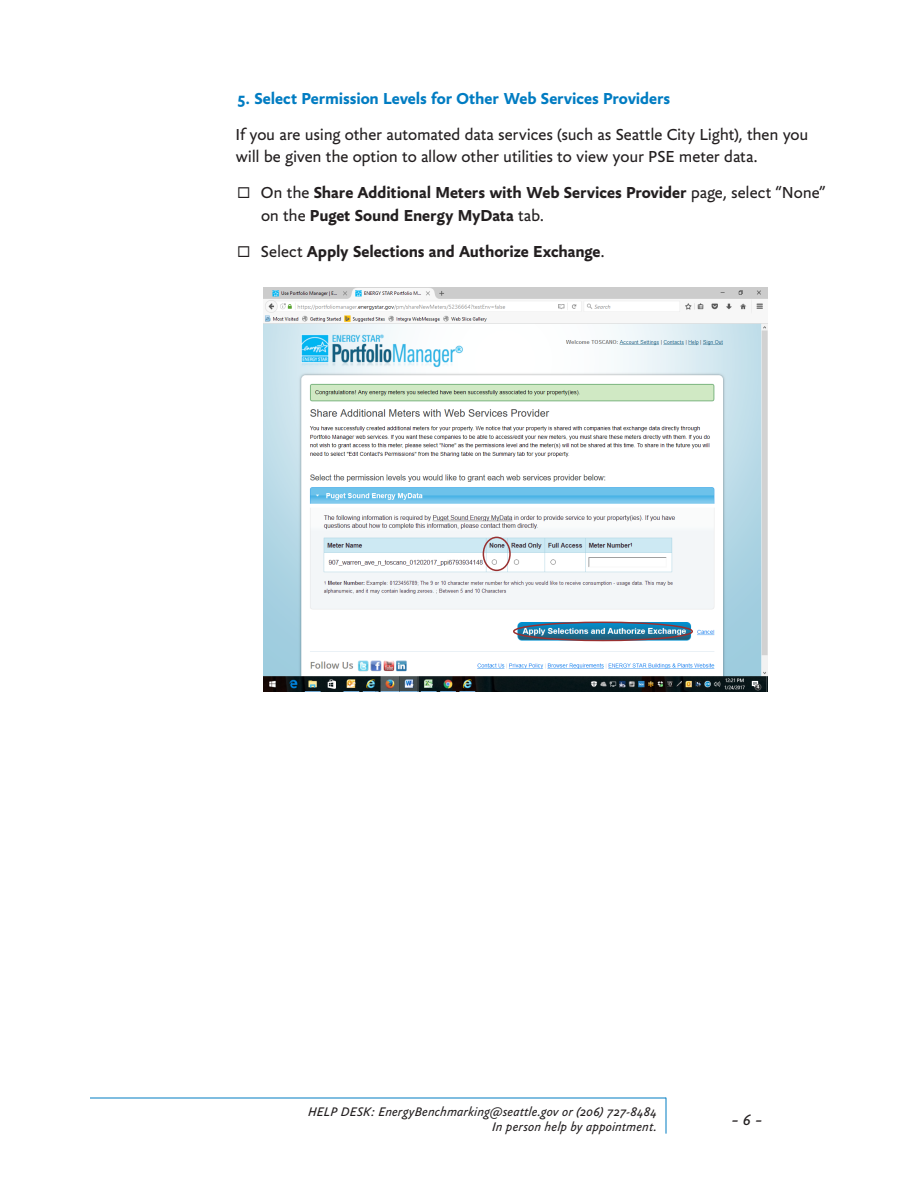
<style>
.page{position:relative;width:918px;height:1188px;background:#fff}
.page>*{position:absolute;margin:0;border:0;box-sizing:border-box;transform-origin:0 0}
.bodyBullet{font:700 17.25px/22.5px "Yoga Sans OT";letter-spacing:-.005em;color:#231f20}
.bodyBullet-2{font:17.25px/22.5px "Yoga Sans OT";letter-spacing:-.01em;color:#231f20}
.contactInfo{font:700 17.25px "Yoga Sans OT";letter-spacing:-.005em;color:#007cc2}
.t1{font:italic 16.5px "Yoga Sans OT";color:#231f20}
.t2{font:italic 13.5px/15px "Yoga Sans OT";letter-spacing:.01em;color:#231f20;text-align:right}
.s1{font-weight:400}
</style>
<div class="page">
<img style="left:263px;top:288px;width:504px;height:403px">
<hr style="left:90px;top:1098px;width:576px;height:1px;background:#007cc2">
<hr style="left:666px;top:1098px;width:1px;height:36px;background:#007cc2">
<div style="left:513px;top:622px;width:180px;height:19px;border:2px solid #993030;border-radius:50%"></div>
<div style="left:483px;top:537px;width:28px;height:34px;border:2px solid #993030;border-radius:50%"></div>
<p class="contactInfo" style="left:237px;top:89px;width:435px">5. Select Permission Levels for Other Web Services Providers</p>
<p class="bodyBullet-2" style="left:236px;top:123px;width:575px">If you are using other automated data services (such as Seattle City Light), then you will be given the option to allow other utilities to view your PSE meter data.</p>
<p class="bodyBullet" style="left:261px;top:182px;width:566px;text-indent:-24px">◻ <span class="s1">On the</span> Share Additional Meters with Web Services Provider <span class="s1">page, select “None” on the</span> Puget Sound Energy MyData <span class="s1">tab.</span></p>
<p class="bodyBullet" style="left:237px;top:240px;width:369px">◻ <span class="s1">Select</span> Apply Selections and Authorize Exchange<span class="s1">.</span></p>
<p class="t2" style="left:308px;top:1104px;width:350px">HELP DESK: EnergyBenchmarking@seattle.gov or (206) 727-8484<br>In person help by appointment.</p>
<p class="t1" style="left:731px;top:1111px;width:33px">– 6 –</p>
</div>
